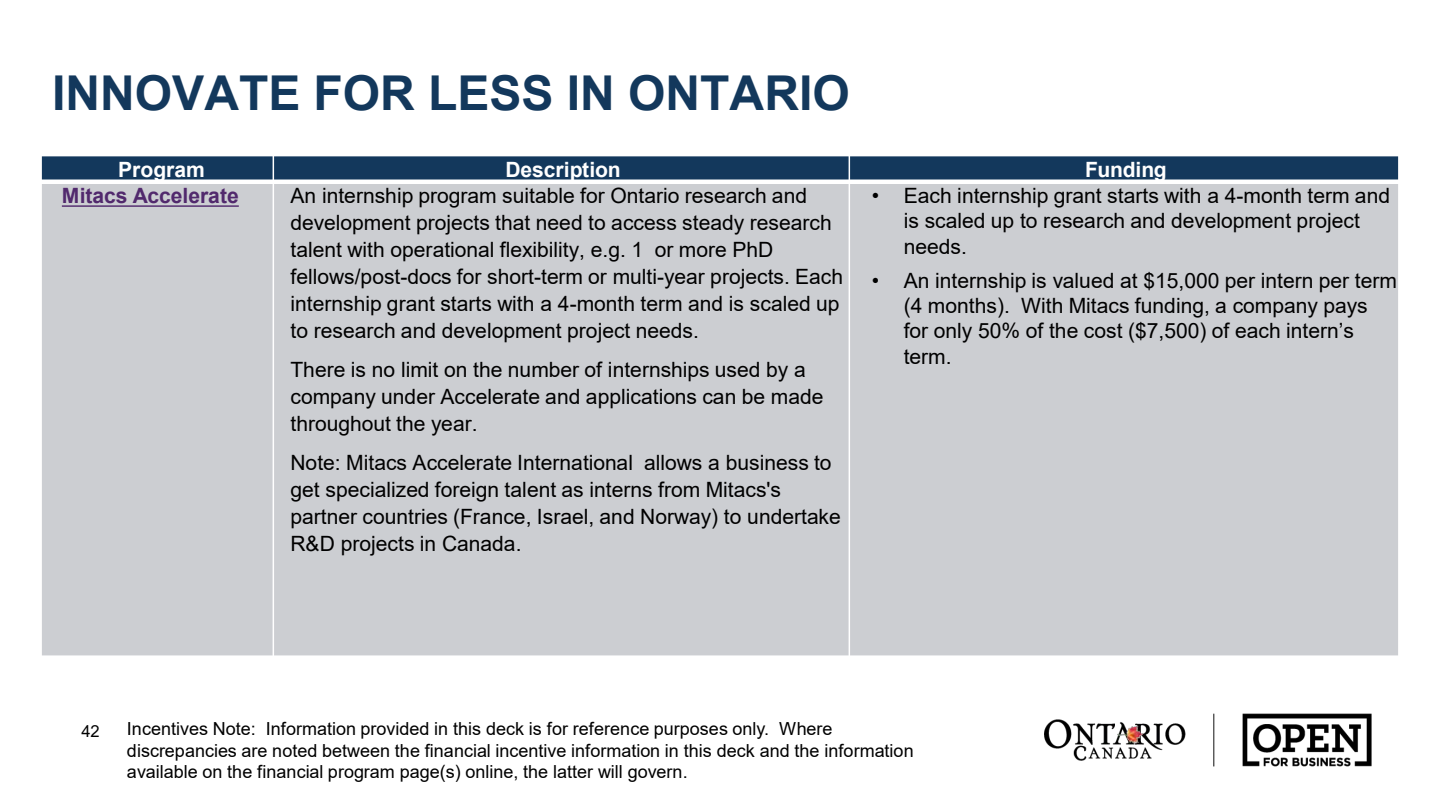
<style>
.page{position:relative;width:1440px;height:810px;background:#fff}
.page>*{position:absolute;margin:0;border:0;box-sizing:border-box;transform-origin:0 0}
.t1{font:700 48px "Arial";color:#13385c}
.t2{font:21.15px "Arial";color:#000}
.t3{font:700 21.15px "Arial";color:#fff}
.t4{font:700 21.15px "Arial";color:#51296d}
.t5{font:21px/27px "Arial";color:#000}
.t6{font:18px/21.6px "Arial";color:#000}
.t7{font:16.5px "Arial";color:#000}
</style>
<div class="page">
<img style="left:1044px;top:713px;width:328px;height:54px">
<div style="left:41px;top:156px;width:232px;height:26px;background:#13385c"></div>
<div style="left:273px;top:156px;width:576px;height:26px;background:#13385c"></div>
<div style="left:849px;top:156px;width:550px;height:26px;background:#13385c"></div>
<div style="left:41px;top:182px;width:232px;height:474px;background:#ccced2"></div>
<div style="left:273px;top:182px;width:576px;height:474px;background:#ccced2"></div>
<div style="left:849px;top:182px;width:550px;height:474px;background:#ccced2"></div>
<hr style="left:273px;top:155px;width:1px;height:502px;background:#fff">
<hr style="left:849px;top:155px;width:1px;height:502px;background:#fff">
<hr style="left:40px;top:180px;width:1360px;height:4px;background:#fff">
<hr style="left:40px;top:155px;width:2px;height:502px;background:#fff">
<hr style="left:1398px;top:155px;width:2px;height:502px;background:#fff">
<hr style="left:40px;top:655px;width:1360px;height:2px;background:#fff">
<svg style="left:62px;top:205px;width:177px;height:2px"></svg>
<h2 class="t1" style="left:52px;top:59px;width:799px">INNOVATE FOR LESS IN ONTARIO</h2>
<p class="t3" style="left:118px;top:155px;width:88px">Program</p>
<p class="t3" style="left:505px;top:155px;width:117px">Description</p>
<p class="t3" style="left:1085px;top:155px;width:83px">Funding</p>
<p class="t4" style="left:62px;top:181px;width:178px">Mitacs Accelerate</p>
<p class="t2" style="left:291px;top:181px;width:518px">An internship program suitable for Ontario research and</p>
<p class="t5" style="left:291px;top:209px;width:554px">development projects that need to access steady research talent with operational flexibility, e.g. 1 or more PhD fellows/post-docs for short-term or multi-year projects. Each internship grant starts with a 4-month term and is scaled up to research and development project needs.</p>
<p class="t5" style="left:291px;top:356px;width:535px">There is no limit on the number of internships used by a company under Accelerate and applications can be made throughout the year.</p>
<p class="t5" style="left:291px;top:449px;width:543px">Note: Mitacs Accelerate International allows a business to</p>
<p class="t2" style="left:291px;top:475px;width:492px">get specialized foreign talent as interns from Mitacs's</p>
<p class="t5" style="left:291px;top:503px;width:552px">partner countries (France, Israel, and Norway) to undertake<br>R&amp;D projects in Canada.</p>
<p class="t2" style="left:872px;top:181px;width:520px">• Each internship grant starts with a 4-month term and</p>
<p class="t5" style="left:904px;top:208px;width:458px;line-height:25.2px">is scaled up to research and development project needs.</p>
<p class="t5" style="left:904px;top:268px;width:495px;line-height:25.2px;text-indent:-32px">• An internship is valued at $15,000 per intern per term (4 months). With Mitacs funding, a company pays for only 50% of the cost ($7,500) of each intern’s term.</p>
<p class="t7" style="left:81px;top:720px;width:20px">42</p>
<p class="t6" style="left:127px;top:718px;width:788px">Incentives Note: Information provided in this deck is for reference purposes only. Where discrepancies are noted between the financial incentive information in this deck and the information available on the financial program page(s) online, the latter will govern.</p>
</div>
